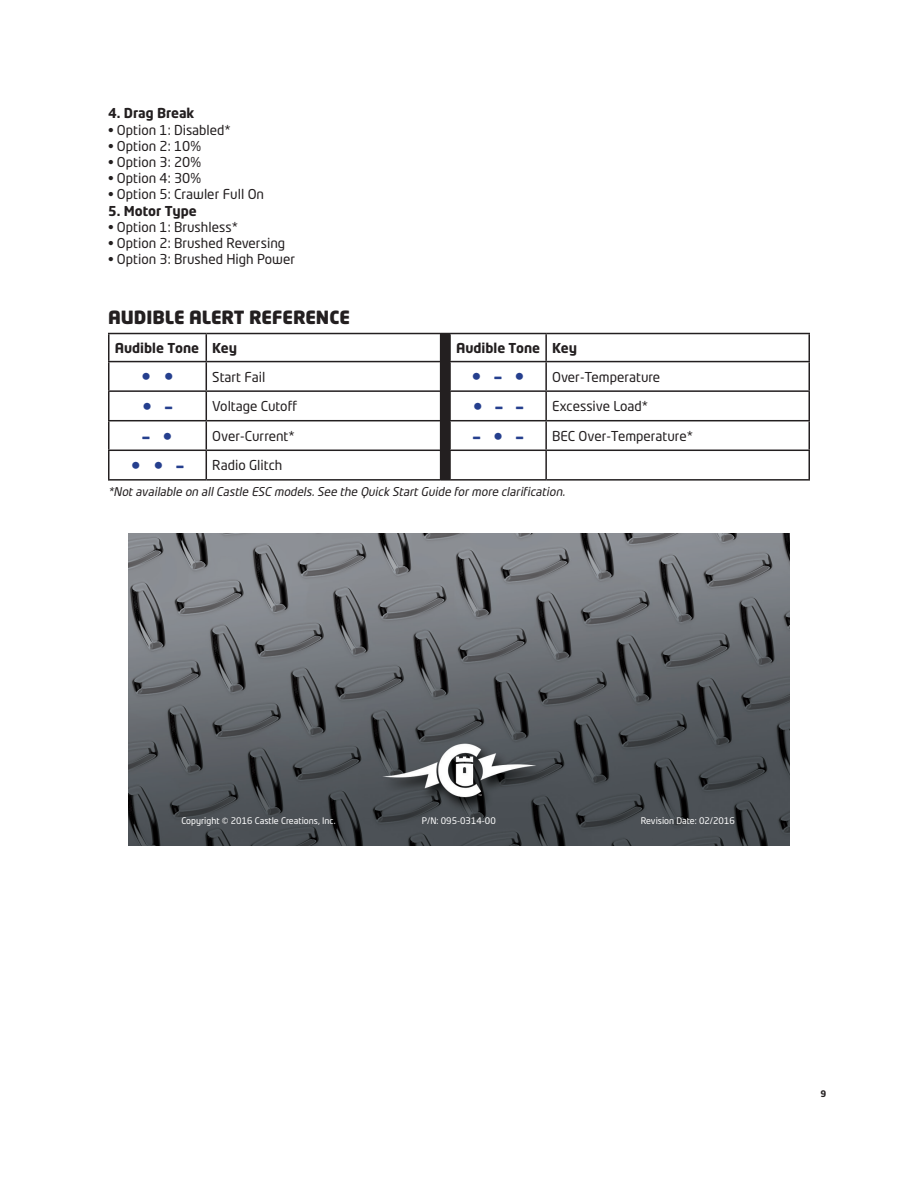
<style>
.page{position:relative;width:918px;height:1188px;background:#fff}
.page>*{position:absolute;margin:0;border:0;box-sizing:border-box;transform-origin:0 0}
.t1{font:700 21px "Neo Tech Std";color:#253f8e}
.t2{font:900 18px "Neo Tech Std";color:#231f20}
.t3{font:13.5px "Neo Tech Std";color:#231f20}
.t4{font:700 13.5px "Neo Tech Std";color:#231f20}
.t5{font:italic 12px "Neo Tech Std";color:#231f20}
.t6{font:9px "Neo Tech Std";color:#fff}
.t7{font:700 9px "Neo Tech Std";color:#231f20}
</style>
<div class="page">
<hr style="left:108px;top:333px;width:98px;height:1px;background:#231f20">
<hr style="left:108px;top:334px;width:2px;height:27px;background:#231f20">
<hr style="left:206px;top:333px;width:235px;height:1px;background:#231f20">
<hr style="left:450px;top:333px;width:96px;height:1px;background:#231f20">
<hr style="left:449px;top:334px;width:2px;height:27px;background:#231f20">
<hr style="left:546px;top:333px;width:264px;height:1px;background:#231f20">
<hr style="left:545px;top:334px;width:2px;height:27px;background:#231f20">
<hr style="left:808px;top:334px;width:2px;height:27px;background:#231f20">
<hr style="left:108px;top:361px;width:98px;height:1px;background:#231f20">
<hr style="left:108px;top:362px;width:2px;height:28px;background:#231f20">
<hr style="left:206px;top:361px;width:235px;height:1px;background:#231f20">
<hr style="left:449px;top:361px;width:97px;height:1px;background:#231f20">
<hr style="left:449px;top:362px;width:2px;height:28px;background:#231f20">
<hr style="left:546px;top:361px;width:264px;height:1px;background:#231f20">
<hr style="left:545px;top:362px;width:2px;height:28px;background:#231f20">
<hr style="left:808px;top:362px;width:2px;height:28px;background:#231f20">
<hr style="left:108px;top:390px;width:98px;height:2px;background:#231f20">
<hr style="left:108px;top:392px;width:2px;height:28px;background:#231f20">
<hr style="left:206px;top:390px;width:235px;height:2px;background:#231f20">
<hr style="left:449px;top:390px;width:97px;height:2px;background:#231f20">
<hr style="left:449px;top:392px;width:2px;height:28px;background:#231f20">
<hr style="left:546px;top:390px;width:264px;height:2px;background:#231f20">
<hr style="left:545px;top:392px;width:2px;height:28px;background:#231f20">
<hr style="left:808px;top:392px;width:2px;height:28px;background:#231f20">
<hr style="left:108px;top:420px;width:98px;height:1px;background:#231f20">
<hr style="left:108px;top:421px;width:2px;height:29px;background:#231f20">
<hr style="left:206px;top:420px;width:235px;height:1px;background:#231f20">
<hr style="left:449px;top:420px;width:97px;height:1px;background:#231f20">
<hr style="left:449px;top:421px;width:2px;height:29px;background:#231f20">
<hr style="left:546px;top:420px;width:264px;height:1px;background:#231f20">
<hr style="left:545px;top:421px;width:2px;height:29px;background:#231f20">
<hr style="left:808px;top:421px;width:2px;height:29px;background:#231f20">
<hr style="left:108px;top:450px;width:98px;height:1px;background:#231f20">
<hr style="left:108px;top:451px;width:2px;height:28px;background:#231f20">
<hr style="left:206px;top:450px;width:235px;height:1px;background:#231f20">
<svg style="left:206px;top:334px;width:1px;height:145px"></svg>
<hr style="left:449px;top:450px;width:97px;height:1px;background:#231f20">
<hr style="left:449px;top:451px;width:2px;height:28px;background:#231f20">
<hr style="left:546px;top:450px;width:264px;height:1px;background:#231f20">
<hr style="left:545px;top:451px;width:2px;height:28px;background:#231f20">
<hr style="left:808px;top:451px;width:2px;height:28px;background:#231f20">
<hr style="left:108px;top:479px;width:98px;height:2px;background:#231f20">
<hr style="left:206px;top:479px;width:235px;height:2px;background:#231f20">
<svg style="left:440px;top:333px;width:10px;height:148px"></svg>
<hr style="left:450px;top:479px;width:96px;height:2px;background:#231f20">
<hr style="left:546px;top:479px;width:264px;height:2px;background:#231f20">
<img style="left:128px;top:533px;width:662px;height:313px">
<p class="t4" style="left:108px;top:105px;width:88px">4. Drag Break</p>
<p class="t3" style="left:108px;top:121px;width:124px">• Option 1: Disabled*</p>
<p class="t3" style="left:108px;top:137px;width:95px">• Option 2: 10%</p>
<p class="t3" style="left:108px;top:154px;width:95px">• Option 3: 20%</p>
<p class="t3" style="left:108px;top:170px;width:95px">• Option 4: 30%</p>
<p class="t3" style="left:108px;top:186px;width:158px">• Option 5: Crawler Full On</p>
<p class="t4" style="left:108px;top:202px;width:90px">5. Motor Type</p>
<p class="t3" style="left:108px;top:218px;width:131px">• Option 1: Brushless*</p>
<p class="t3" style="left:108px;top:235px;width:179px">• Option 2: Brushed Reversing</p>
<p class="t3" style="left:108px;top:251px;width:189px">• Option 3: Brushed High Power</p>
<h2 class="t2" style="left:108px;top:305px;width:243px">AUDIBLE ALERT REFERENCE</h2>
<p class="t4" style="left:115px;top:339px;width:124px">Audible Tone Key</p>
<p class="t4" style="left:456px;top:339px;width:123px">Audible Tone Key</p>
<h1 class="t1" style="left:142px;top:363px;width:33px">• •</h1>
<p class="t3" style="left:212px;top:368px;width:55px">Start Fail</p>
<h1 class="t1" style="left:472px;top:363px;width:53px">• – •</h1>
<p class="t3" style="left:552px;top:368px;width:110px">Over-Temperature</p>
<h1 class="t1" style="left:143px;top:393px;width:31px">• –</h1>
<p class="t3" style="left:212px;top:398px;width:87px">Voltage Cutoff</p>
<h1 class="t1" style="left:473px;top:393px;width:51px">• – –</h1>
<p class="t3" style="left:552px;top:398px;width:97px">Excessive Load*</p>
<h1 class="t1" style="left:143px;top:422px;width:31px">– •</h1>
<p class="t3" style="left:212px;top:427px;width:84px">Over-Current*</p>
<h1 class="t1" style="left:473px;top:422px;width:51px">– • –</h1>
<p class="t3" style="left:552px;top:427px;width:142px">BEC Over-Temperature*</p>
<h1 class="t1" style="left:132px;top:452px;width:53px">• • –</h1>
<p class="t3" style="left:212px;top:457px;width:72px">Radio Glitch</p>
<p class="t5" style="left:108px;top:485px;width:461px">*Notavailable on allCastle ESC models.See the Quick StartGuide formore clarification.</p>
<p class="t6" style="left:181px;top:815px;width:156px">Copyright © 2016 Castle Creations, Inc.</p>
<p class="t6" style="left:422px;top:815px;width:75px">P/N: 095-0314-00</p>
<p class="t6" style="left:641px;top:815px;width:96px">Revision Date: 02/2016</p>
<p class="t7" style="left:821px;top:1088px;width:7px">9</p>
</div>
